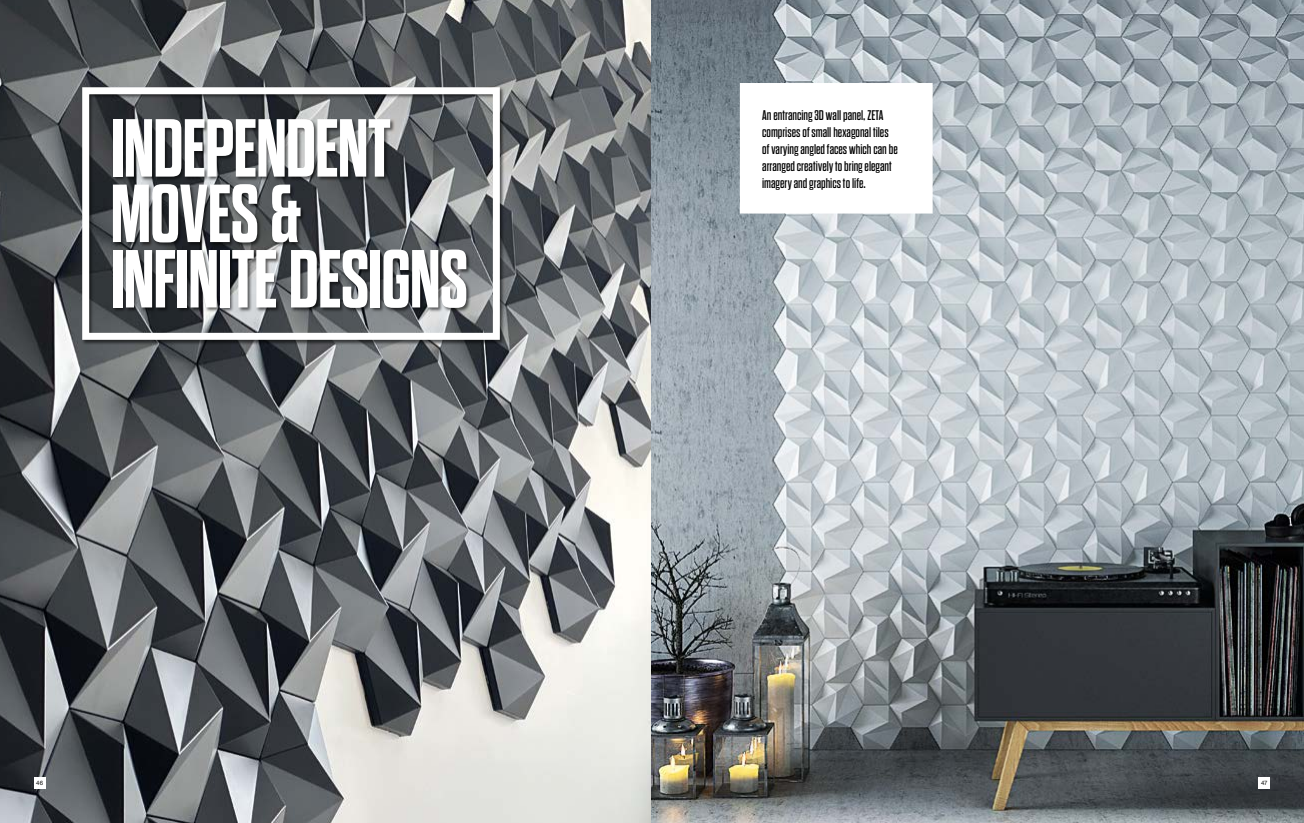
<style>
.page{position:relative;width:1304px;height:823px;background:#fff}
.page>*{position:absolute;margin:0;border:0;box-sizing:border-box;transform-origin:0 0}
.t1{font:700 82px/65.4px "Dharma Gothic E";letter-spacing:-.015em;color:#fff}
.t2{font:14px/16.8px "Dharma Gothic E";color:#000}
.t3{font:6px "Helvetica Neue CE";color:#000}
</style>
<div class="page">
<img style="left:0;top:0;width:1304px;height:822px">
<div style="left:81px;top:86px;width:424px;height:259px;background:#000;opacity:.6"></div>
<div style="left:82px;top:87px;width:418px;height:252px;border:7px solid #fff"></div>
<div style="left:34px;top:777px;width:11px;height:11px;background:#fff"></div>
<img style="left:652px;top:0;width:1px;height:822px">
<svg style="left:734px;top:77px;width:205px;height:142px"></svg>
<div style="left:1259px;top:777px;width:11px;height:11px;background:#fff"></div>
<h1 class="t1" style="left:110px;top:117px;width:359px">INDEPENDENT<br>MOVES &amp;<br>INFINITE DESIGNS</h1>
<p class="t3" style="left:36px;top:779px;width:8px">46</p>
<p class="t2" style="left:762px;top:107px;width:137px">An entrancing 3D wall panel, ZETA comprises of small hexagonal tiles of varying angled faces which can be arranged creatively to bring elegant imagery and graphics to life.</p>
<p class="t3" style="left:1261px;top:779px;width:8px">47</p>
</div>
